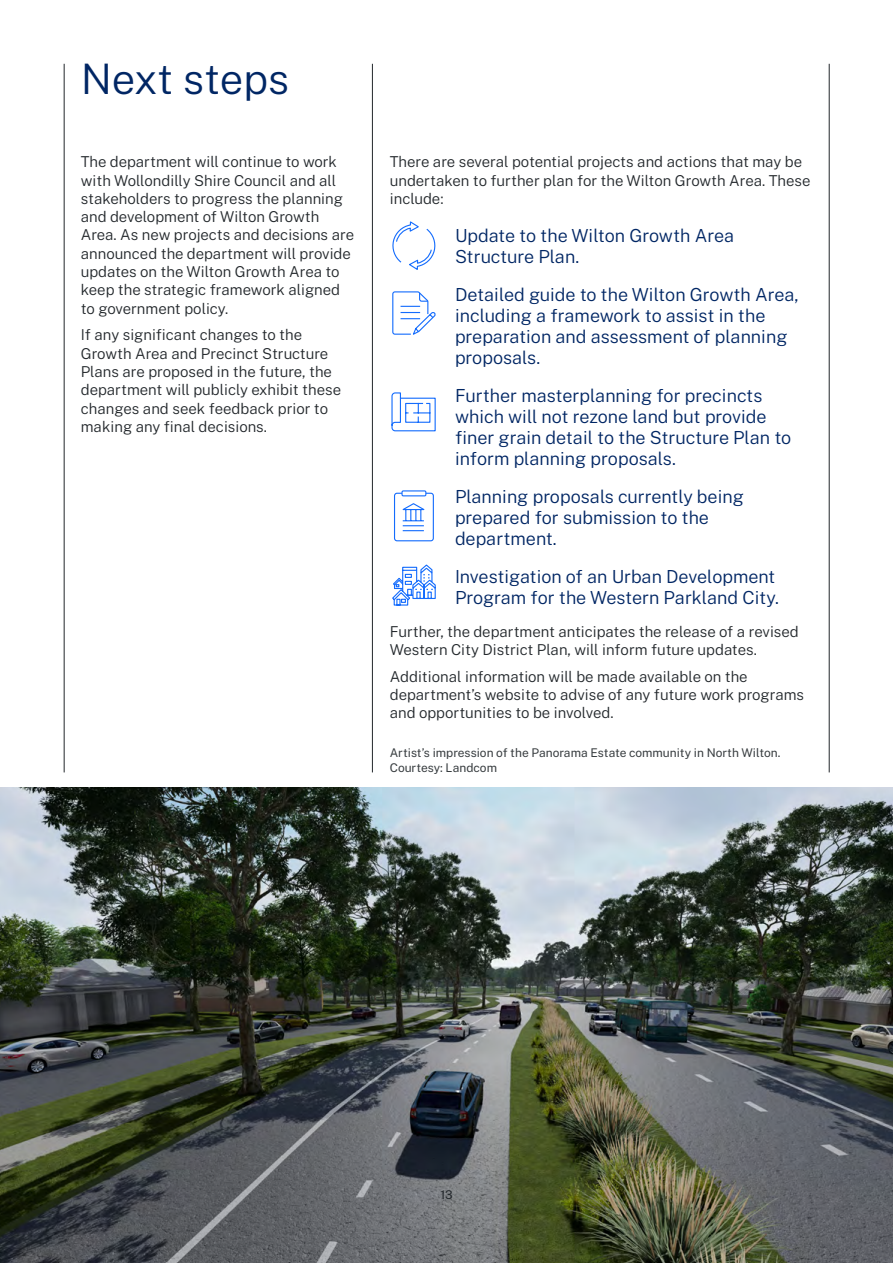
<style>
.page{position:relative;width:893px;height:1263px;background:#fff}
.page>*{position:absolute;margin:0;border:0;box-sizing:border-box;transform-origin:0 0}
.Heading_1__H1{font:300 42px "Public Sans";letter-spacing:-.015em;color:#002664}
._02_C_Infographic_text_2{font:300 18px/21px "Public Sans";color:#002664}
.Body{font:300 15px/18.3px "Public Sans";color:#22272b}
.t1{font:12px/15px "Public Sans";color:#383d40}
.t2{font:12px "Public Sans";color:#22272b}
</style>
<div class="page">
<img style="left:0;top:787px;width:893px;height:476px">
<hr style="left:372px;top:64px;width:1px;height:708px;background:#22272b">
<hr style="left:64px;top:64px;width:1px;height:708px;background:#22272b">
<hr style="left:829px;top:64px;width:1px;height:708px;background:#22272b">
<svg style="left:392px;top:221px;width:44px;height:49px"></svg>
<svg style="left:392px;top:291px;width:44px;height:44px"></svg>
<svg style="left:392px;top:564px;width:44px;height:42px"></svg>
<svg style="left:394px;top:492px;width:40px;height:50px"></svg>
<div style="left:401px;top:490px;width:25px;height:6px;border:1px solid #146cfd"></div>
<svg style="left:391px;top:392px;width:45px;height:40px"></svg>
<h1 class="Heading_1__H1" style="left:81px;top:48px;width:210px">Next steps</h1>
<p class="Body" style="left:81px;top:152px;width:275px">The department will continue to work with Wollondilly Shire Council and all stakeholders to progress the planning and development of Wilton Growth Area. As new projects and decisions are announced the department will provide updates on the Wilton Growth Area to keep the strategic framework aligned to government policy.</p>
<p class="Body" style="left:81px;top:325px;width:262px">If any significant changes to the Growth Area and Precinct Structure Plans are proposed in the future, the department will publicly exhibit these changes and seek feedback prior to making any final decisions.</p>
<p class="Body" style="left:390px;top:152px;width:422px">There are several potential projects and actions that may be undertaken to further plan for the Wilton Growth Area. These include:</p>
<p class="_02_C_Infographic_text_2" style="left:455px;top:224px;width:281px">Update to the Wilton Growth Area<br>Structure Plan.</p>
<p class="_02_C_Infographic_text_2" style="left:455px;top:283px;width:345px">Detailed guide to the Wilton Growth Area, including a framework to assist in the preparation and assessment of planning proposals.</p>
<p class="_02_C_Infographic_text_2" style="left:455px;top:384px;width:338px">Further masterplanning for precincts which will not rezone land but provide finer grain detail to the Structure Plan to inform planning proposals.</p>
<p class="_02_C_Infographic_text_2" style="left:455px;top:485px;width:290px">Planning proposals currently being prepared for submission to the department.</p>
<p class="_02_C_Infographic_text_2" style="left:455px;top:565px;width:325px">Investigation of an Urban Development<br>Program for the Western Parkland City.</p>
<p class="Body" style="left:390px;top:621px;width:411px">Further, the department anticipates the release of a revised<br>Western City District Plan, will inform future updates.</p>
<p class="Body" style="left:390px;top:666px;width:416px">Additional information will be made available on the department’s website to advise of any future work programs and opportunities to be involved.</p>
<p class="t1" style="left:390px;top:744px;width:392px">Artist’s impression of the Panorama Estate community in North Wilton.<br>Courtesy: Landcom</p>
<p class="t2" style="left:440px;top:1186px;width:14px">13</p>
</div>
